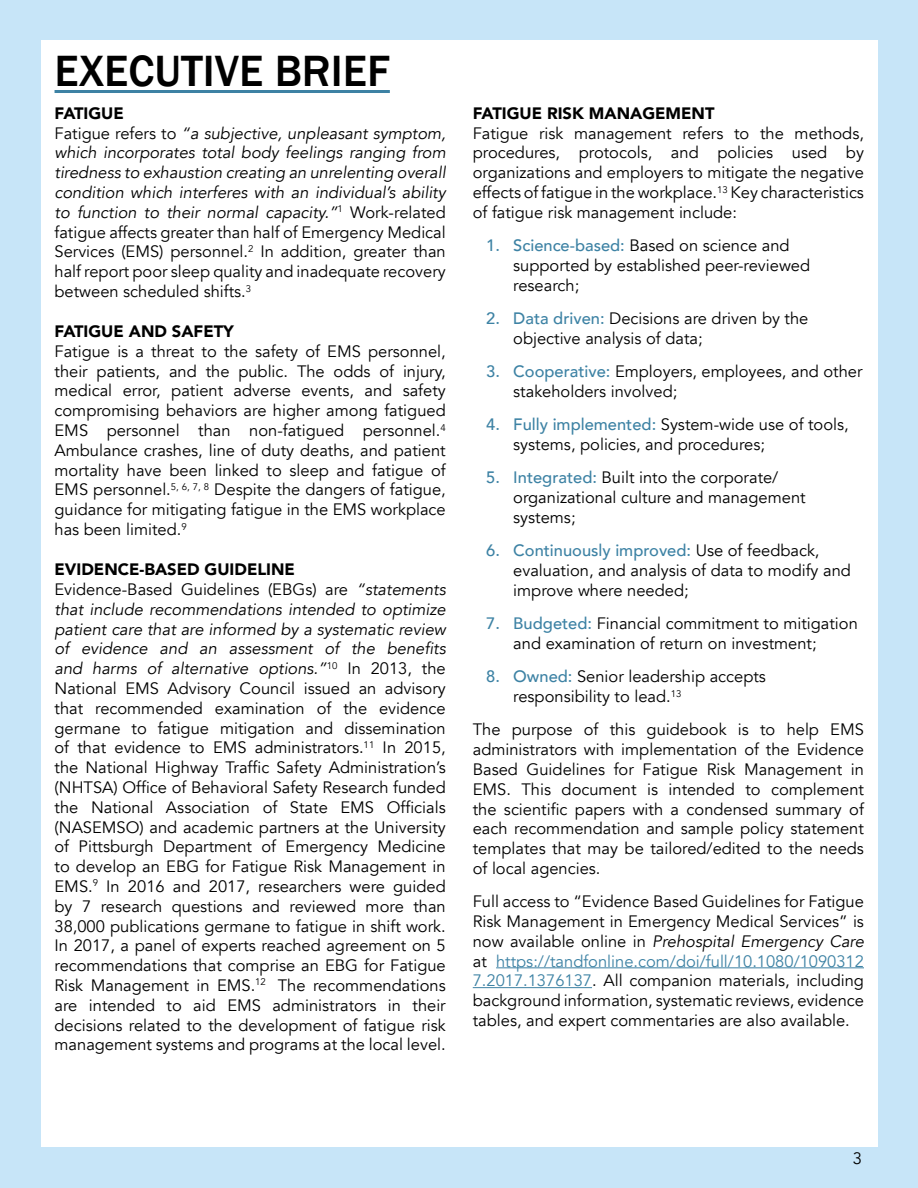
<style>
.page{position:relative;width:918px;height:1188px;background:#c7e5f8}
.page>*{position:absolute;margin:0;border:0;box-sizing:border-box;transform-origin:0 0}
.Page_Section_Header{font:500 45px "Franklin Gothic";color:#000}
.Body_Text{font:16.5px/19.8px "Avenir";color:#000}
.Body_Text-2{font:italic 16.5px/19.8px "Avenir";color:#000;text-align:justify}
.Header_1{font:900 16.5px "Avenir";color:#000}
.s1{font-style:normal}
.s2{font-style:italic}
.s3{font-weight:500;color:#3d82a4}
.s4{color:#3d82a4}
</style>
<div class="page">
<div style="left:41px;top:40px;width:837px;height:1108px;background:#fff"></div>
<hr style="left:55px;top:90px;width:335px;height:3px;background:#3d82a4">
<hr style="left:496px;top:967px;width:368px;height:1px;background:#3d82a4">
<hr style="left:473px;top:987px;width:119px;height:1px;background:#3d82a4">
<p class="Page_Section_Header" style="left:55px;top:43px;width:337px">EXECUTIVE BRIEF</p>
<p class="Header_1" style="left:55px;top:99px;width:71px">FATIGUE</p>
<p class="Body_Text-2" style="left:55px;top:123px;width:393px"><span class="s1">Fatigue refers to</span> “a subjective, unpleasant symptom, which incorporates total body feelings ranging from tiredness to exhaustion creating an unrelenting overall condition which interferes with an individual’s ability to function to their normal capacity.”<sup>1</sup> <span class="s1">Work-related fatigue affects greater than half of Emergency Medical Services (EMS) personnel.</span><sup>2</sup> <span class="s1">In addition, greater than half report poor sleep quality and inadequate recovery between scheduled shifts.</span><sup>3</sup></p>
<p class="Header_1" style="left:55px;top:317px;width:181px">FATIGUE AND SAFETY</p>
<p class="Body_Text" style="left:55px;top:342px;width:393px;text-align:justify">Fatigue is a threat to the safety of EMS personnel, their patients, and the public. The odds of injury, medical error, patient adverse events, and safety compromising behaviors are higher among fatigued EMS personnel than non-fatigued personnel.<sup>4<br></sup>Ambulance crashes, line of duty deaths, and patient mortality have been linked to sleep and fatigue of EMS personnel.<sup>5,</sup> <sup>6,</sup> <sup>7,</sup> <sup>8</sup> Despite the dangers of fatigue, guidance for mitigating fatigue in the EMS workplace has been limited.<sup>9</sup></p>
<p class="Header_1" style="left:55px;top:555px;width:242px">EVIDENCE-BASED GUIDELINE</p>
<p class="Body_Text" style="left:55px;top:580px;width:393px;text-align:justify">Evidence-Based Guidelines (EBGs) are <span class="s2">“statements that include recommendations intended to optimize patient care that are informed by a systematic review of evidence and an assessment of the benefits and harms of alternative options.”</span><sup>10</sup> In 2013, the National EMS Advisory Council issued an advisory that recommended examination of the evidence germane to fatigue mitigation and dissemination of that evidence to EMS administrators.<sup>11</sup> In 2015, the National Highway Traffic Safety Administration’s (NHTSA) Office of Behavioral Safety Research funded the National Association of State EMS Officials (NASEMSO) and academic partners at the University of Pittsburgh Department of Emergency Medicine to develop an EBG for Fatigue Risk Management in EMS.<sup>9</sup> In 2016 and 2017, researchers were guided by 7 research questions and reviewed more than 38,000 publications germane to fatigue in shift work.<br>In 2017, a panel of experts reached agreement on 5 recommendations that comprise an EBG for Fatigue Risk Management in EMS.<sup>12</sup> The recommendations are intended to aid EMS administrators in their decisions related to the development of fatigue risk management systems and programs at the local level.</p>
<p class="Header_1" style="left:473px;top:99px;width:243px">FATIGUE RISK MANAGEMENT</p>
<p class="Body_Text" style="left:473px;top:123px;width:393px;text-align:justify">Fatigue risk management refers to the methods, procedures, protocols, and policies used by organizations and employers to mitigate the negative effects of fatigue in the workplace.<sup>13</sup> Key characteristics of fatigue risk management include:</p>
<p class="Body_Text" style="left:513px;top:236px;width:298px;text-indent:-27px"><span class="s3">1. Science-based:</span> Based on science and supported by established peer-reviewed research;</p>
<p class="Body_Text" style="left:513px;top:309px;width:297px;text-indent:-27px"><span class="s3">2. Data driven:</span> Decisions are driven by the objective analysis of data;</p>
<p class="Body_Text" style="left:513px;top:362px;width:351px;text-indent:-27px"><span class="s3">3. Cooperative:</span> Employers, employees, and other stakeholders involved;</p>
<p class="Body_Text" style="left:513px;top:415px;width:337px;text-indent:-27px"><span class="s3">4. Fully implemented:</span> System-wide use of tools, systems, policies, and procedures;</p>
<p class="Body_Text" style="left:513px;top:468px;width:294px;text-indent:-27px"><span class="s3">5. Integrated:</span> Built into the corporate/ organizational culture and management systems;</p>
<p class="Body_Text" style="left:513px;top:541px;width:339px;text-indent:-27px"><span class="s3">6. Continuously improved:</span> Use of feedback, evaluation, and analysis of data to modify and improve where needed;</p>
<p class="Body_Text" style="left:513px;top:614px;width:346px;text-indent:-27px"><span class="s3">7. Budgeted:</span> Financial commitment to mitigation and examination of return on investment;</p>
<p class="Body_Text" style="left:513px;top:667px;width:254px;text-indent:-27px"><span class="s3">8. Owned:</span> Senior leadership accepts responsibility to lead.<sup>13</sup></p>
<p class="Body_Text" style="left:473px;top:720px;width:393px;text-align:justify">The purpose of this guidebook is to help EMS administrators with implementation of the Evidence Based Guidelines for Fatigue Risk Management in EMS. This document is intended to complement the scientific papers with a condensed summary of each recommendation and sample policy statement templates that may be tailored/edited to the needs of local agencies.</p>
<p class="Body_Text" style="left:473px;top:892px;width:393px;text-align:justify">Full access to “Evidence Based Guidelines for Fatigue Risk Management in Emergency Medical Services” is now available online in <span class="s2">Prehospital Emergency Care </span>at <span class="s4">https://tandfonline.com/doi/full/10.1080/1090312<br>7.2017.1376137</span>. All companion materials, including background information, systematic reviews, evidence tables, and expert commentaries are also available.</p>
<p class="Body_Text" style="left:853px;top:1149px;width:11px">3</p>
</div>
